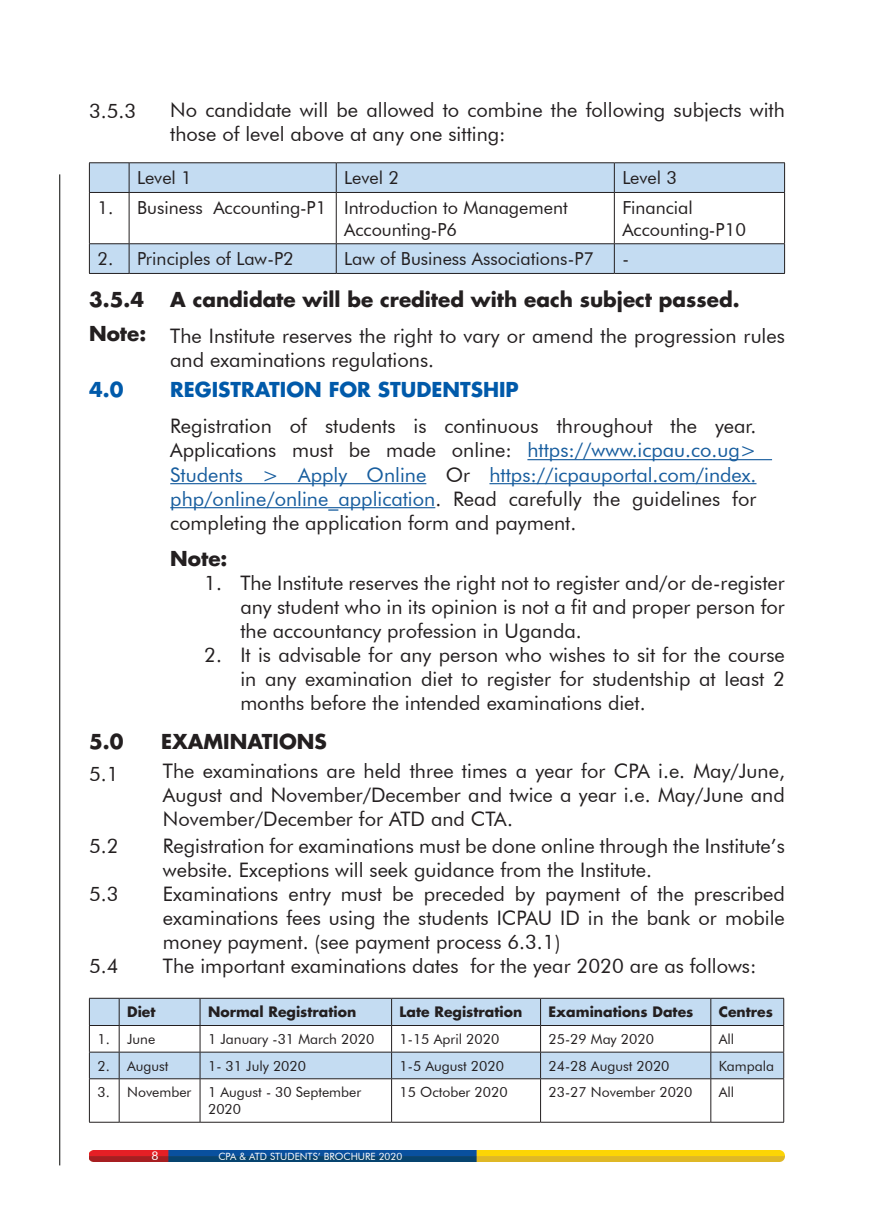
<style>
.page{position:relative;width:874px;height:1225px;background:#fff}
.page>*{position:absolute;margin:0;border:0;box-sizing:border-box;transform-origin:0 0}
.t1{font:20px/24px "Futura BT";color:#231f20;text-align:justify}
.t2{font:700 20px/33.6px "Futura LT";color:#231f20}
.t3{font:700 20px "Futura LT";color:#015aaa}
.t4{font:18px/21.6px "Futura BT";color:#231f20}
.t5{font:14px/16.8px "Futura BT";color:#231f20}
.t6{font:700 14px "Futura LT";color:#231f20}
.t7{font:12px "Futura BT";color:#fff}
.t8{font:10px "Futura BT";color:#fff}
.s1{color:#175d9e}
</style>
<div class="page">
<hr style="left:59px;top:174px;width:1px;height:991px;background:#050604">
<img style="left:89px;top:1150px;width:694px;height:11px">
<hr style="left:89px;top:193px;width:1px;height:50px;background:#231f20">
<hr style="left:129px;top:193px;width:1px;height:50px;background:#231f20">
<hr style="left:336px;top:193px;width:1px;height:50px;background:#231f20">
<hr style="left:613px;top:193px;width:1px;height:50px;background:#231f20">
<hr style="left:783px;top:193px;width:1px;height:50px;background:#231f20">
<hr style="left:89px;top:162px;width:40px;height:1px;background:#231f20">
<hr style="left:89px;top:192px;width:40px;height:1px;background:#231f20">
<hr style="left:129px;top:162px;width:207px;height:1px;background:#231f20">
<hr style="left:129px;top:192px;width:207px;height:1px;background:#231f20">
<hr style="left:336px;top:162px;width:278px;height:1px;background:#231f20">
<hr style="left:336px;top:192px;width:278px;height:1px;background:#231f20">
<hr style="left:614px;top:162px;width:170px;height:1px;background:#231f20">
<div style="left:89px;top:163px;width:695px;height:29px;background:#c4dcf2"></div>
<hr style="left:614px;top:192px;width:170px;height:1px;background:#231f20">
<hr style="left:89px;top:243px;width:40px;height:1px;background:#231f20">
<hr style="left:89px;top:273px;width:40px;height:1px;background:#231f20">
<hr style="left:129px;top:243px;width:207px;height:1px;background:#231f20">
<hr style="left:129px;top:273px;width:207px;height:1px;background:#231f20">
<hr style="left:336px;top:243px;width:278px;height:1px;background:#231f20">
<hr style="left:336px;top:273px;width:278px;height:1px;background:#231f20">
<hr style="left:614px;top:243px;width:170px;height:1px;background:#231f20">
<svg style="left:89px;top:244px;width:695px;height:29px"></svg>
<hr style="left:614px;top:273px;width:170px;height:1px;background:#231f20">
<hr style="left:527px;top:459px;width:244px;height:1px;background:#175d9e">
<hr style="left:170px;top:483px;width:256px;height:1px;background:#175d9e">
<hr style="left:489px;top:483px;width:267px;height:1px;background:#175d9e">
<hr style="left:170px;top:507px;width:265px;height:1px;background:#175d9e">
<svg style="left:90px;top:999px;width:693px;height:79px;fill:#c4dcf2"></svg>
<hr style="left:89px;top:1079px;width:1px;height:43px;background:#231f20">
<hr style="left:119px;top:1079px;width:1px;height:43px;background:#231f20">
<hr style="left:200px;top:1079px;width:1px;height:43px;background:#231f20">
<hr style="left:391px;top:1079px;width:1px;height:43px;background:#231f20">
<hr style="left:540px;top:1079px;width:1px;height:43px;background:#231f20">
<hr style="left:710px;top:1079px;width:1px;height:43px;background:#231f20">
<hr style="left:783px;top:1079px;width:1px;height:43px;background:#231f20">
<hr style="left:89px;top:1122px;width:30px;height:1px;background:#231f20">
<hr style="left:119px;top:1122px;width:81px;height:1px;background:#231f20">
<hr style="left:200px;top:1122px;width:191px;height:1px;background:#231f20">
<hr style="left:391px;top:1122px;width:149px;height:1px;background:#231f20">
<hr style="left:540px;top:1122px;width:170px;height:1px;background:#231f20">
<hr style="left:710px;top:1122px;width:73px;height:1px;background:#231f20">
<hr style="left:89px;top:998px;width:30px;height:1px;background:#231f20">
<hr style="left:89px;top:1025px;width:30px;height:1px;background:#231f20">
<hr style="left:119px;top:998px;width:81px;height:1px;background:#231f20">
<hr style="left:119px;top:1025px;width:81px;height:1px;background:#231f20">
<hr style="left:200px;top:998px;width:191px;height:1px;background:#231f20">
<hr style="left:200px;top:1025px;width:191px;height:1px;background:#231f20">
<hr style="left:391px;top:998px;width:149px;height:1px;background:#231f20">
<hr style="left:391px;top:1025px;width:149px;height:1px;background:#231f20">
<hr style="left:540px;top:998px;width:170px;height:1px;background:#231f20">
<hr style="left:540px;top:1025px;width:170px;height:1px;background:#231f20">
<hr style="left:710px;top:998px;width:73px;height:1px;background:#231f20">
<hr style="left:710px;top:1025px;width:73px;height:1px;background:#231f20">
<hr style="left:89px;top:1051px;width:30px;height:1px;background:#231f20">
<svg style="left:89px;top:998px;width:1px;height:80px"></svg>
<hr style="left:89px;top:1078px;width:30px;height:1px;background:#231f20">
<hr style="left:119px;top:1051px;width:81px;height:1px;background:#231f20">
<svg style="left:119px;top:998px;width:1px;height:80px"></svg>
<hr style="left:119px;top:1078px;width:81px;height:1px;background:#231f20">
<hr style="left:200px;top:1051px;width:191px;height:1px;background:#231f20">
<svg style="left:200px;top:998px;width:1px;height:80px"></svg>
<hr style="left:200px;top:1078px;width:191px;height:1px;background:#231f20">
<hr style="left:391px;top:1051px;width:149px;height:1px;background:#231f20">
<svg style="left:391px;top:998px;width:1px;height:80px"></svg>
<hr style="left:391px;top:1078px;width:149px;height:1px;background:#231f20">
<hr style="left:540px;top:1051px;width:170px;height:1px;background:#231f20">
<svg style="left:540px;top:998px;width:1px;height:80px"></svg>
<hr style="left:540px;top:1078px;width:170px;height:1px;background:#231f20">
<hr style="left:710px;top:1051px;width:73px;height:1px;background:#231f20">
<svg style="left:710px;top:998px;width:1px;height:80px"></svg>
<svg style="left:783px;top:998px;width:1px;height:80px"></svg>
<hr style="left:710px;top:1078px;width:73px;height:1px;background:#231f20">
<p class="t1" style="left:89px;top:99px;width:49px">3.5.3</p>
<p class="t1" style="left:170px;top:98px;width:615px">No candidate will be allowed to combine the following subjects with those of level above at any one sitting:</p>
<p class="t4" style="left:137px;top:167px;width:56px">Level 1</p>
<p class="t4" style="left:344px;top:167px;width:56px">Level 2</p>
<p class="t4" style="left:622px;top:167px;width:56px">Level 3</p>
<p class="t4" style="left:344px;top:197px;width:225px;text-indent:-247px">1. Business Accounting-P1 Introduction to Management<br>Accounting-P6</p>
<p class="t4" style="left:622px;top:197px;width:125px">Financial<br>Accounting-P10</p>
<p class="t4" style="left:97px;top:248px;width:198px">2. Principles of Law-P2</p>
<p class="t4" style="left:344px;top:248px;width:251px">Law of Business Associations-P7</p>
<p class="t4" style="left:622px;top:248px;width:8px">-</p>
<p class="t2" style="left:89px;top:283px;width:59px">3.5.4<br>Note:</p>
<p class="t3" style="left:89px;top:377px;width:36px">4.0</p>
<p class="t2" style="left:170px;top:283px;width:570px">A candidate will be credited with each subject passed.</p>
<p class="t1" style="left:170px;top:324px;width:615px">The Institute reserves the right to vary or amend the progression rules and examinations regulations.</p>
<p class="t3" style="left:170px;top:377px;width:350px">REGISTRATION FOR STUDENTSHIP</p>
<p class="t1" style="left:170px;top:414px;width:587px">Registration of students is continuous throughout the year.<br>Applications must be made online: <span class="s1">https://www.icpau.co.ug&gt; Students &gt; Apply Online</span> Or <span class="s1">https://icpauportal.com/index. php/online/online_application</span>. Read carefully the guidelines for completing the application form and payment.</p>
<p class="t2" style="left:170px;top:541px;width:59px">Note:</p>
<p class="t1" style="left:240px;top:570px;width:545px;text-indent:-36px">1. The Institute reserves the right not to register and/or de-register any student who in its opinion is not a fit and proper person for the accountancy profession in Uganda.</p>
<p class="t1" style="left:240px;top:642px;width:545px;text-indent:-36px">2. It is advisable for any person who wishes to sit for the course in any examination diet to register for studentship at least 2 months before the intended examinations diet.</p>
<p class="t2" style="left:89px;top:724px;width:36px">5.0</p>
<p class="t2" style="left:161px;top:724px;width:167px">EXAMINATIONS</p>
<p class="t1" style="left:163px;top:759px;width:623px">The examinations are held three times a year for CPA i.e. May/June, August and November/December and twice a year i.e. May/June and November/December for ATD and CTA.</p>
<p class="t1" style="left:163px;top:833px;width:623px;text-align:left">Registration for examinations must be done online through the Institute’s website. Exceptions will seek guidance from the Institute.<br>Examinations entry must be preceded by payment of the prescribed examinations fees using the students ICPAU ID in the bank or mobile money payment. (see payment process 6.3.1)<br>The important examinations dates for the year 2020 are as follows:</p>
<p class="t1" style="left:89px;top:761px;width:31px">5.1</p>
<p class="t1" style="left:89px;top:833px;width:31px">5.2</p>
<p class="t1" style="left:89px;top:881px;width:31px">5.3</p>
<p class="t1" style="left:89px;top:953px;width:31px">5.4</p>
<p class="t6" style="left:127px;top:1003px;width:30px">Diet</p>
<p class="t6" style="left:208px;top:1003px;width:150px">Normal Registration</p>
<p class="t6" style="left:399px;top:1003px;width:124px">Late Registration</p>
<p class="t6" style="left:548px;top:1003px;width:146px">Examinations Dates</p>
<p class="t6" style="left:718px;top:1003px;width:56px">Centres</p>
<p class="t5" style="left:97px;top:1030px;width:59px">1. June</p>
<p class="t5" style="left:208px;top:1030px;width:168px">1 January -31 March 2020</p>
<p class="t5" style="left:399px;top:1030px;width:101px">1-15 April 2020</p>
<p class="t5" style="left:548px;top:1030px;width:107px">25-29 May 2020</p>
<p class="t5" style="left:718px;top:1030px;width:17px">All</p>
<p class="t5" style="left:97px;top:1057px;width:73px">2. August</p>
<p class="t5" style="left:208px;top:1057px;width:99px">1- 31 July 2020</p>
<p class="t5" style="left:399px;top:1057px;width:106px">1-5 August 2020</p>
<p class="t5" style="left:548px;top:1057px;width:122px">24-28 August 2020</p>
<p class="t5" style="left:718px;top:1057px;width:57px">Kampala</p>
<p class="t5" style="left:208px;top:1084px;width:155px;text-indent:-111px">3. November 1 August - 30 September<br>2020</p>
<p class="t5" style="left:399px;top:1084px;width:109px">15 October 2020</p>
<p class="t5" style="left:548px;top:1084px;width:145px">23-27 November 2020</p>
<p class="t5" style="left:718px;top:1084px;width:17px">All</p>
<p class="t7" style="left:151px;top:1148px;width:9px">8</p>
<p class="t8" style="left:218px;top:1150px;width:185px">CPA &amp; ATD STUDENTS’ BROCHURE 2020</p>
</div>
